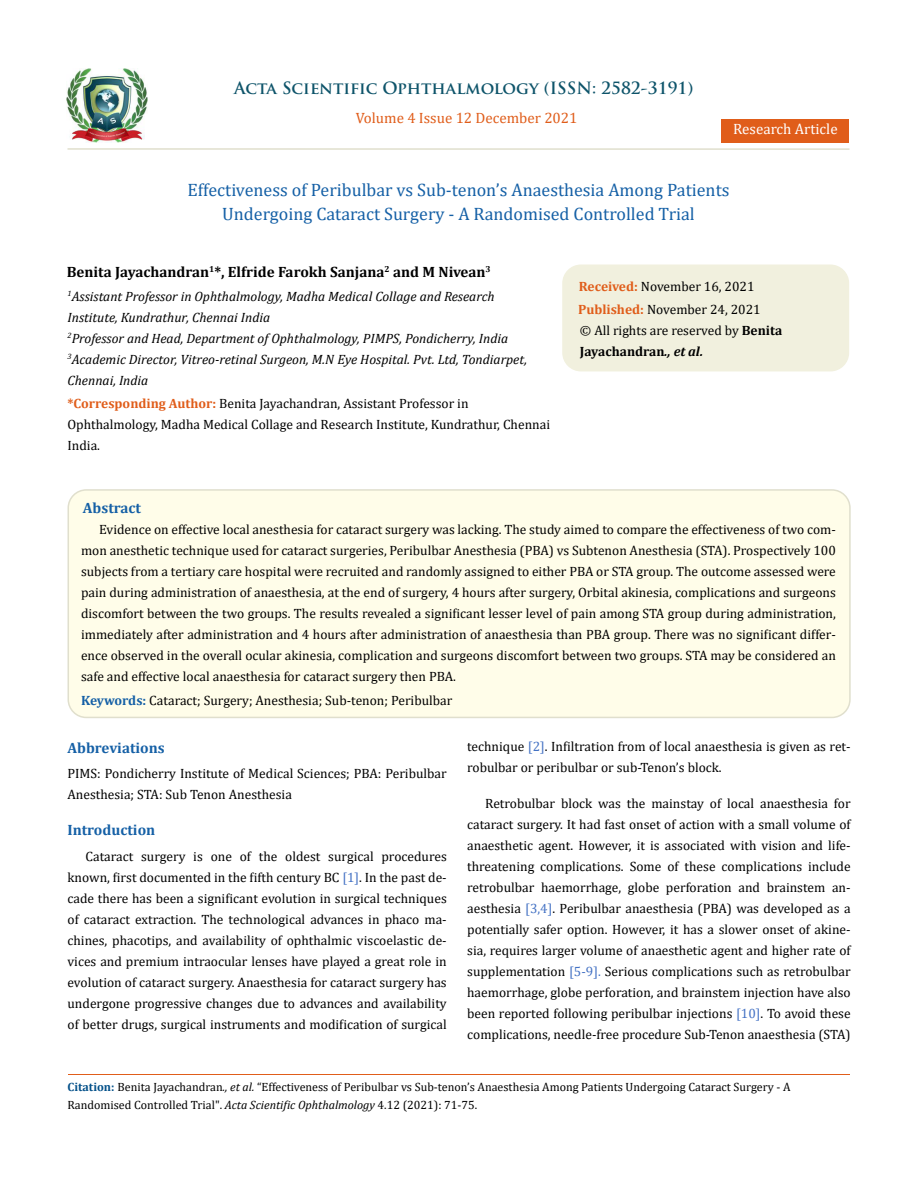
<style>
.page{position:relative;width:917px;height:1188px;background:#fff}
.page>*{position:absolute;margin:0;border:0;box-sizing:border-box;transform-origin:0 0}
.t1{font:18px/24px "Cambria";color:#1560a6;text-align:center}
.t2{font:700 16.5px "Trajan Pro";color:#0e546a}
.t3{font:700 15px "Cambria";color:#000}
.t4{font:700 15px "Cambria";color:#1560a6}
.t5{font:15px "Cambria";color:#e05d1a}
.t6{font:15px "Cambria";color:#fff}
.t7{font:13.5px/21px "Cambria";color:#000}
.t8{font:italic 13.5px/21px "Cambria";color:#000}
.t9{font:12px/18px "Cambria";color:#000}
.s1{font-weight:700;color:#e05d1a}
.s2{font-weight:700}
.s3{font-weight:700;font-style:italic}
.s4{font-weight:700;color:#1560a6}
.s5{color:#4472c4}
.s6{font-weight:700;color:#035089}
.s7{font-style:italic}
</style>
<div class="page">
<img style="left:67px;top:68px;width:80px;height:74px">
<div style="left:721px;top:119px;width:128px;height:23px;background:#e05d1a"></div>
<div style="left:563px;top:265px;width:285px;height:106px;background:#f1f0de;border-radius:18px"></div>
<div style="left:562px;top:265px;width:287px;height:106px;border:2px solid #f1f0de;border-radius:18px"></div>
<div style="left:68px;top:490px;width:781px;height:227px;background:#fffde9;border-radius:18px"></div>
<div style="left:67px;top:489px;width:783px;height:229px;border:2px solid #e0dfcd;border-radius:18px"></div>
<hr style="left:68px;top:1075px;width:781px;height:1px;background:#e05d1a">
<hr style="left:67px;top:148px;width:782px;height:2px;background:#e0dfcd">
<p class="t2" style="left:234px;top:77px;width:461px">Acta Scientific Ophthalmology (ISSN: 2582-3191)</p>
<p class="t5" style="left:356px;top:109px;width:223px">Volume 4 Issue 12 December 2021</p>
<p class="t6" style="left:733px;top:120px;width:106px">Research Article</p>
<h1 class="t1" style="left:187px;top:178px;width:543px">Effectiveness of Peribulbar vs Sub-tenon’s Anaesthesia Among Patients<br>Undergoing Cataract Surgery - A Randomised Controlled Trial</h1>
<p class="t3" style="left:67px;top:261px;width:425px">Benita Jayachandran<sup>1</sup>*, Elfride Farokh Sanjana<sup>2</sup> and M Nivean<sup>3</sup></p>
<p class="t8" style="left:67px;top:285px;width:461px"><sup>1</sup>Assistant Professor in Ophthalmology, Madha Medical Collage and Research Institute, Kundrathur, Chennai India<br><sup>2</sup>Professor and Head, Department of Ophthalmology, PIMPS, Pondicherry, India <sup>3</sup>Academic Director, Vitreo-retinal Surgeon, M.N Eye Hospital. Pvt. Ltd, Tondiarpet, Chennai, India</p>
<p class="t7" style="left:67px;top:393px;width:484px"><span class="s1">*Corresponding Author:</span> Benita Jayachandran, Assistant Professor in<br>Ophthalmology, Madha Medical Collage and Research Institute, Kundrathur, Chennai<br>India.</p>
<p class="t7" style="left:578px;top:275px;width:184px;line-height:23px"><span class="s1">Received:</span> November 16, 2021<br><span class="s1">Published:</span> November 24, 2021</p>
<p class="t7" style="left:580px;top:319px;width:204px">© All rights are reserved by <span class="s2">Benita<br>Jayachandran</span><span class="s3">., et al.</span></p>
<p class="t4" style="left:83px;top:498px;width:60px">Abstract</p>
<p class="t7" style="left:81px;top:519px;width:756px;text-align:justify;text-indent:18px">Evidence on effective local anesthesia for cataract surgery was lacking. The study aimed to compare the effectiveness of two com&shy;mon anesthetic technique used for cataract surgeries, Peribulbar Anesthesia (PBA) vs Subtenon Anesthesia (STA). Prospectively 100 subjects from a tertiary care hospital were recruited and randomly assigned to either PBA or STA group. The outcome assessed were pain during administration of anaesthesia, at the end of surgery, 4 hours after surgery, Orbital akinesia, complications and surgeons discomfort between the two groups. The results revealed a significant lesser level of pain among STA group during administration, immediately after administration and 4 hours after administration of anaesthesia than PBA group. There was no significant differ&shy;ence observed in the overall ocular akinesia, complication and surgeons discomfort between two groups. STA may be considered an safe and effective local anaesthesia for cataract surgery then PBA.</p>
<p class="t7" style="left:81px;top:690px;width:373px"><span class="s4">Keywords:</span> Cataract; Surgery; Anesthesia; Sub-tenon; Peribulbar</p>
<p class="t4" style="left:67px;top:737px;width:99px">Abbreviations</p>
<p class="t7" style="left:67px;top:763px;width:381px">PIMS: Pondicherry Institute of Medical Sciences; PBA: Peribulbar<br>Anesthesia; STA: Sub Tenon Anesthesia</p>
<p class="t4" style="left:67px;top:819px;width:89px">Introduction</p>
<p class="t7" style="left:67px;top:846px;width:381px;text-align:justify;text-indent:18px">Cataract surgery is one of the oldest surgical procedures known, first documented in the fifth century BC <span class="s5">[1]</span>. In the past de&shy;cade there has been a significant evolution in surgical techniques of cataract extraction. The technological advances in phaco ma&shy;chines, phacotips, and availability of ophthalmic viscoelastic de&shy;vices and premium intraocular lenses have played a great role in evolution of cataract surgery. Anaesthesia for cataract surgery has undergone progressive changes due to advances and availability of better drugs, surgical instruments and modification of surgical</p>
<p class="t7" style="left:467px;top:736px;width:385px">technique <span class="s5">[2]</span>. Infiltration from of local anaesthesia is given as ret&shy;robulbar or peribulbar or sub-Tenon’s block.</p>
<p class="t7" style="left:467px;top:793px;width:385px;text-align:justify;text-indent:18px">Retrobulbar block was the mainstay of local anaesthesia for cataract surgery. It had fast onset of action with a small volume of anaesthetic agent. However, it is associated with vision and life&shy;threatening complications. Some of these complications include retrobulbar haemorrhage, globe perforation and brainstem an&shy;aesthesia <span class="s5">[3,4]</span>. Peribulbar anaesthesia (PBA) was developed as a potentially safer option. However, it has a slower onset of akine&shy;sia, requires larger volume of anaesthetic agent and higher rate of supplementation <span class="s5">[5-9].</span> Serious complications such as retrobulbar haemorrhage, globe perforation, and brainstem injection have also been reported following peribulbar injections <span class="s5">[10]</span>. To avoid these complications, needle-free procedure Sub-Tenon anaesthesia (STA)</p>
<p class="t9" style="left:68px;top:1078px;width:724px"><span class="s6">Citation:</span> Benita Jayachandran<span class="s7">., et al.</span> “Effectiveness of Peribulbar vs Sub-tenon’s Anaesthesia Among Patients Undergoing Cataract Surgery - A<br>Randomised Controlled Trial". <span class="s7">Acta Scientific Ophthalmology</span> 4.12 (2021): 71-75.</p>
</div>
